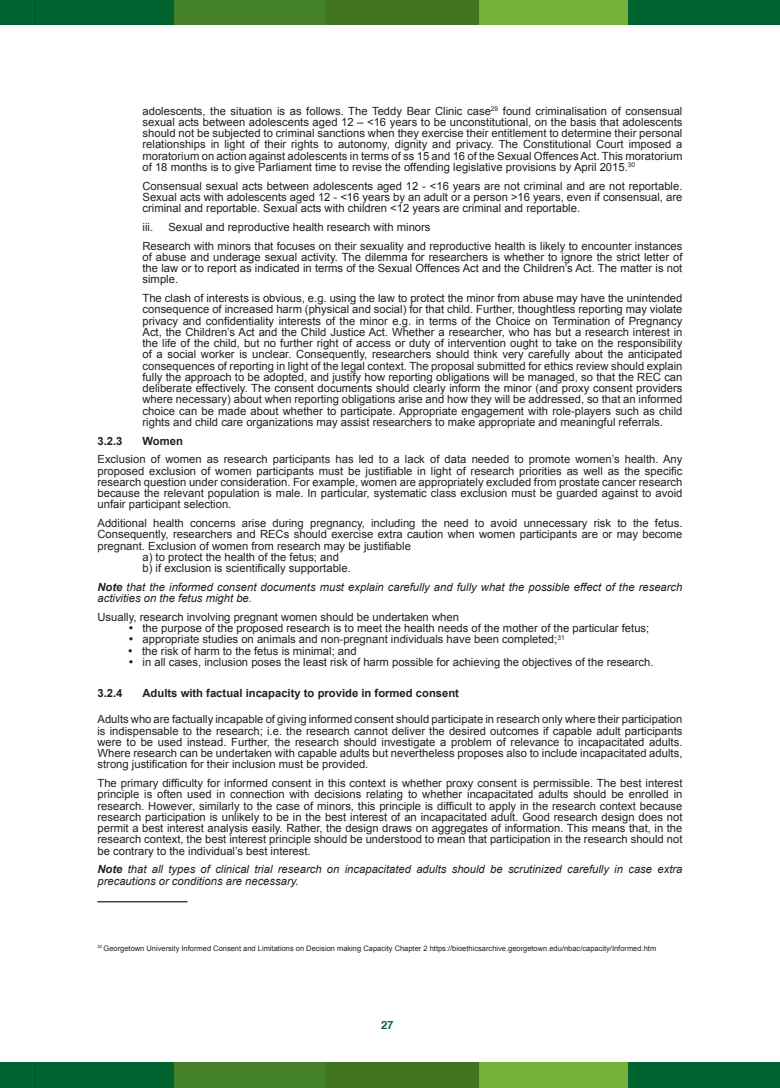
<style>
.page{position:relative;width:780px;height:1088px;background:#fff}
.page>*{position:absolute;margin:0;border:0;box-sizing:border-box;transform-origin:0 0}
.t1{font:11.25px/11.2px "Arial";color:#231f20;text-align:justify}
.t2{font:italic 11.25px/11.2px "Arial";color:#231f20}
.Heading_3{font:700 11.25px "Arial";color:#231f20}
.t3{font:700 11.25px "Helvetica";color:#006431}
.t4{font:7.5px "Arial";color:#231f20}
.s1{font-weight:700}
</style>
<div class="page">
<div style="left:1px;top:0;width:779px;height:25px;background:#006431"></div>
<div style="left:475px;top:0;width:153px;height:25px;background:#73b13b"></div>
<div style="left:174px;top:0;width:152px;height:25px;background:#45802a"></div>
<div style="left:326px;top:0;width:153px;height:25px;background:#427321"></div>
<div style="left:0;top:0;width:35px;height:25px;background:#006431"></div>
<div style="left:1px;top:1062px;width:779px;height:26px;background:#006431"></div>
<div style="left:475px;top:1062px;width:153px;height:26px;background:#73b13b"></div>
<div style="left:174px;top:1062px;width:152px;height:26px;background:#45802a"></div>
<div style="left:326px;top:1062px;width:153px;height:26px;background:#427321"></div>
<div style="left:0;top:1062px;width:35px;height:26px;background:#006431"></div>
<hr style="left:97px;top:901px;width:90px;height:1px;background:#231f20">
<p class="t1" style="left:142px;top:105px;width:541px">adolescents, the situation is as follows. The Teddy Bear Clinic case<sup>29</sup> found criminalisation of consensual sexual acts between adolescents aged 12 – &lt;16 years to be unconstitutional, on the basis that adolescents should not be subjected to criminal sanctions when they exercise their entitlement to determine their personal relationships in light of their rights to autonomy, dignity and privacy. The Constitutional Court imposed a moratorium on action against adolescents in terms of ss 15 and 16 of the Sexual Offences Act. This moratorium of 18 months is to give Parliament time to revise the offending legislative provisions by April 2015.<sup>30</sup></p>
<p class="t1" style="left:142px;top:180px;width:541px">Consensual sexual acts between adolescents aged 12 - &lt;16 years are not criminal and are not reportable.<br>Sexual acts with adolescents aged 12 - &lt;16 years by an adult or a person &gt;16 years, even if consensual, are criminal and reportable. Sexual acts with children &lt;12 years are criminal and reportable.</p>
<p class="t1" style="left:142px;top:221px;width:12px">iii.</p>
<p class="t1" style="left:168px;top:221px;width:263px">Sexual and reproductive health research with minors</p>
<p class="t1" style="left:142px;top:240px;width:541px">Research with minors that focuses on their sexuality and reproductive health is likely to encounter instances of abuse and underage sexual activity. The dilemma for researchers is whether to ignore the strict letter of the law or to report as indicated in terms of the Sexual Offences Act and the Children’s Act. The matter is not simple.</p>
<p class="t1" style="left:142px;top:293px;width:541px">The clash of interests is obvious, e.g. using the law to protect the minor from abuse may have the unintended consequence of increased harm (physical and social) for that child. Further, thoughtless reporting may violate privacy and confidentiality interests of the minor e.g. in terms of the Choice on Termination of Pregnancy Act, the Children’s Act and the Child Justice Act. Whether a researcher, who has but a research interest in the life of the child, but no further right of access or duty of intervention ought to take on the responsibility of a social worker is unclear. Consequently, researchers should think very carefully about the anticipated consequences of reporting in light of the legal context. The proposal submitted for ethics review should explain fully the approach to be adopted, and justify how reporting obligations will be managed, so that the REC can deliberate effectively. The consent documents should clearly inform the minor (and proxy consent providers where necessary) about when reporting obligations arise and how they will be addressed, so that an informed choice can be made about whether to participate. Appropriate engagement with role-players such as child rights and child care organizations may assist researchers to make appropriate and meaningful referrals.</p>
<p class="Heading_3" style="left:97px;top:433px;width:27px">3.2.3</p>
<p class="Heading_3" style="left:142px;top:433px;width:42px">Women</p>
<p class="t1" style="left:97px;top:454px;width:586px">Exclusion of women as research participants has led to a lack of data needed to promote women’s health. Any proposed exclusion of women participants must be justifiable in light of research priorities as well as the specific research question under consideration. For example, women are appropriately excluded from prostate cancer research because the relevant population is male. In particular, systematic class exclusion must be guarded against to avoid unfair participant selection.</p>
<p class="t1" style="left:97px;top:518px;width:586px">Additional health concerns arise during pregnancy, including the need to avoid unnecessary risk to the fetus.<br>Consequently, researchers and RECs should exercise extra caution when women participants are or may become pregnant. Exclusion of women from research may be justifiable</p>
<p class="t1" style="left:142px;top:551px;width:198px">a) to protect the health of the fetus; and</p>
<p class="t1" style="left:142px;top:563px;width:210px">b) if exclusion is scientifically supportable.</p>
<p class="t2" style="left:97px;top:581px;width:586px"><span class="s1">Note</span> that the informed consent documents must explain carefully and fully what the possible effect of the research activities on the fetus might be.</p>
<p class="t1" style="left:97px;top:611px;width:363px">Usually, research involving pregnant women should be undertaken when</p>
<p class="t1" style="left:128px;top:623px;width:522px">• the purpose of the proposed research is to meet the health needs of the mother of the particular fetus;</p>
<p class="t1" style="left:128px;top:634px;width:438px">• appropriate studies on animals and non-pregnant individuals have been completed;<sup>31</sup></p>
<p class="t1" style="left:128px;top:645px;width:230px">• the risk of harm to the fetus is minimal; and</p>
<p class="t1" style="left:128px;top:656px;width:527px">• in all cases, inclusion poses the least risk of harm possible for achieving the objectives of the research.</p>
<p class="Heading_3" style="left:97px;top:686px;width:27px">3.2.4</p>
<p class="Heading_3" style="left:142px;top:686px;width:318px">Adults with factual incapacity to provide in formed consent</p>
<p class="t1" style="left:97px;top:714px;width:586px">Adults who are factually incapable of giving informed consent should participate in research only where their participation is indispensable to the research; i.e. the research cannot deliver the desired outcomes if capable adult participants were to be used instead. Further, the research should investigate a problem of relevance to incapacitated adults.<br>Where research can be undertaken with capable adults but nevertheless proposes also to include incapacitated adults, strong justification for their inclusion must be provided.</p>
<p class="t1" style="left:97px;top:778px;width:586px">The primary difficulty for informed consent in this context is whether proxy consent is permissible. The best interest principle is often used in connection with decisions relating to whether incapacitated adults should be enrolled in research. However, similarly to the case of minors, this principle is difficult to apply in the research context because research participation is unlikely to be in the best interest of an incapacitated adult. Good research design does not permit a best interest analysis easily. Rather, the design draws on aggregates of information. This means that, in the research context, the best interest principle should be understood to mean that participation in the research should not be contrary to the individual’s best interest.</p>
<p class="t2" style="left:97px;top:864px;width:586px"><span class="s1">Note</span> that all types of clinical trial research on incapacitated adults should be scrutinized carefully in case extra precautions or conditions are necessary.</p>
<p class="t4" style="left:97px;top:943px;width:560px"><sup>32</sup> Georgetown University Informed Consent and Limitations on Decision making Capacity Chapter 2 https://bioethicsarchive.georgetown.edu/nbac/capacity/Informed.htm</p>
<p class="t3" style="left:381px;top:1015px;width:14px">27</p>
</div>
